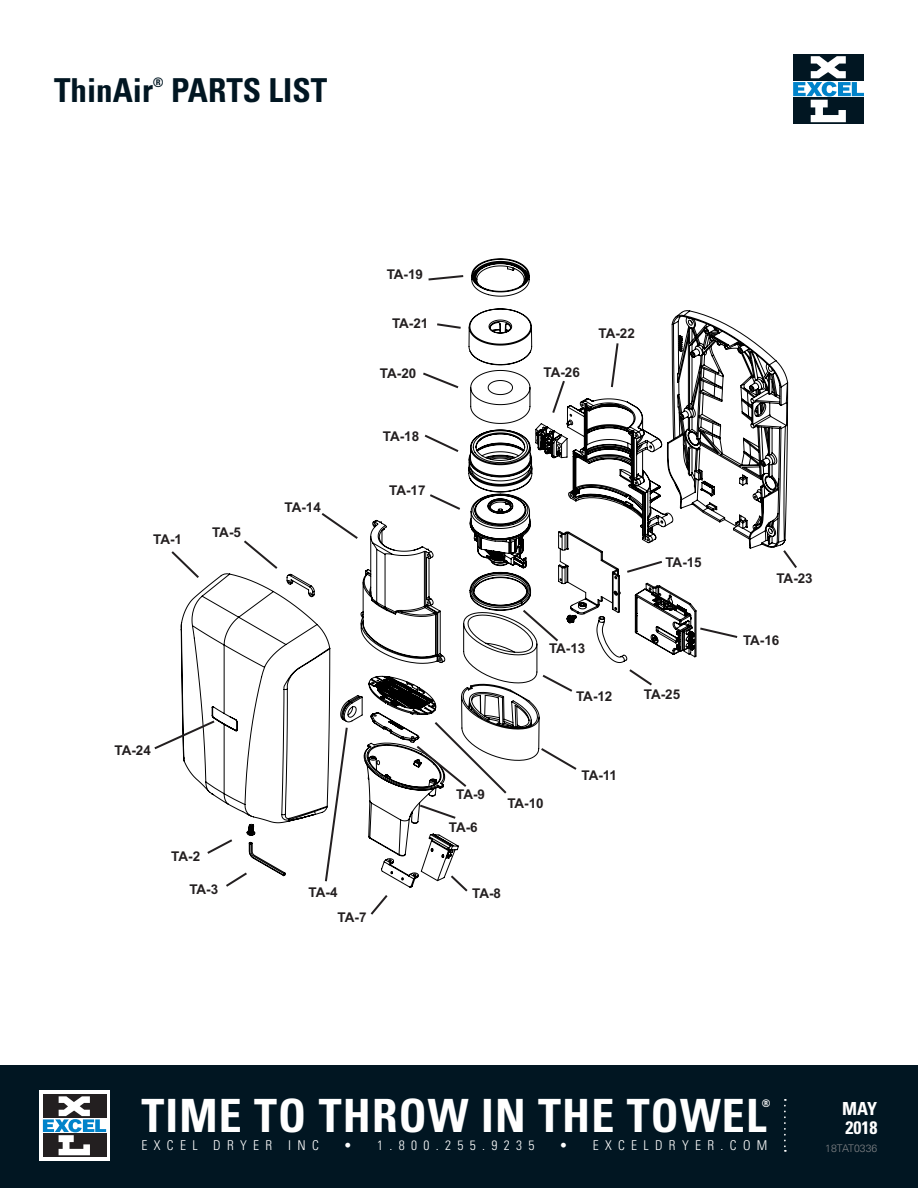
<style>
.page{position:relative;width:918px;height:1188px;background:#fff}
.page>*{position:absolute;margin:0;border:0;box-sizing:border-box;transform-origin:0 0}
.t1{font:700 condensed 45.9px "Univers";letter-spacing:.025em;color:#fff}
.t2{font:700 condensed 33px "Univers";color:#011622}
.t3{font:700 condensed 18px "Univers";color:#fff}
.t4{font:700 13.5px "Arial";letter-spacing:-.075em;color:#231f20}
.t5{font:300 condensed 13.5px "Univers";letter-spacing:.47em;color:#fff}
.t6{font:700 condensed 13.05px "Univers";color:#011622}
.t7{font:300 10.5px "Univers";color:#808285}
.t8{font:700 condensed 10.5px "Univers";color:#fff}
</style>
<div class="page">
<div style="left:0;top:1065px;width:918px;height:123px;background:#011622"></div>
<div style="left:39px;top:1091px;width:71px;height:70px;background:#fff"></div>
<svg style="left:784px;top:1099px;width:2px;height:53px"></svg>
<svg style="left:42px;top:1094px;width:65px;height:63px"></svg>
<svg style="left:43px;top:1155px;width:63px;height:2px"></svg>
<div style="left:43px;top:1094px;width:63px;height:24px;background:#231f20"></div>
<svg style="left:43px;top:1096px;width:63px;height:59px"></svg>
<svg style="left:793px;top:122px;width:71px;height:2px"></svg>
<div style="left:793px;top:54px;width:71px;height:27px;background:#011622"></div>
<svg style="left:793px;top:56px;width:71px;height:66px"></svg>
<svg style="left:471px;top:258px;width:317px;height:121px"></svg>
<svg style="left:154px;top:379px;width:643px;height:536px"></svg>
<svg style="left:421px;top:274px;width:199px;height:180px"></svg>
<div style="left:580px;top:861px;width:220px;height:30px;background:#fff"></div>
<p class="t2" style="left:54px;top:70px;width:100px">ThinAir</p>
<p class="t6" style="left:153px;top:74px;width:12px">®</p>
<p class="t2" style="left:171px;top:70px;width:158px">PARTS LIST</p>
<p class="t4" style="left:153px;top:532px;width:30px">TA-1</p>
<p class="t4" style="left:212px;top:525px;width:30px">TA-5</p>
<p class="t4" style="left:114px;top:742px;width:38px">TA-24</p>
<p class="t4" style="left:171px;top:848px;width:30px">TA-2</p>
<p class="t4" style="left:189px;top:881px;width:30px">TA-3</p>
<p class="t4" style="left:284px;top:499px;width:38px">TA-14</p>
<p class="t4" style="left:387px;top:266px;width:38px">TA-19</p>
<p class="t4" style="left:392px;top:316px;width:38px">TA-21</p>
<p class="t4" style="left:380px;top:365px;width:38px">TA-20</p>
<p class="t4" style="left:383px;top:429px;width:38px">TA-18</p>
<p class="t4" style="left:389px;top:482px;width:38px">TA-17</p>
<p class="t4" style="left:543px;top:364px;width:38px">TA-26</p>
<p class="t4" style="left:599px;top:326px;width:38px">TA-22</p>
<p class="t4" style="left:665px;top:555px;width:38px">TA-15</p>
<p class="t4" style="left:309px;top:885px;width:30px">TA-4</p>
<p class="t4" style="left:338px;top:909px;width:30px">TA-7</p>
<p class="t4" style="left:549px;top:641px;width:38px">TA-13</p>
<p class="t4" style="left:576px;top:689px;width:38px">TA-12</p>
<p class="t4" style="left:456px;top:786px;width:30px">TA-9</p>
<p class="t4" style="left:449px;top:820px;width:30px">TA-6</p>
<p class="t4" style="left:507px;top:795px;width:38px">TA-10</p>
<p class="t4" style="left:472px;top:885px;width:30px">TA-8</p>
<p class="t4" style="left:582px;top:768px;width:37px">TA-11</p>
<p class="t4" style="left:644px;top:687px;width:38px">TA-25</p>
<p class="t4" style="left:776px;top:571px;width:38px">TA-23</p>
<p class="t4" style="left:743px;top:633px;width:38px">TA-16</p>
<p class="t1" style="left:141px;top:1088px;width:626px">TIME TO THROW IN THE TOWEL</p>
<p class="t8" style="left:762px;top:1097px;width:10px">®</p>
<p class="t5" style="left:141px;top:1137px;width:179px">EXCEL DRYER INC</p>
<p class="t5" style="left:344px;top:1137px;width:192px">• 1.800.255.9235</p>
<p class="t5" style="left:559px;top:1137px;width:209px">• EXCELDRYER.COM</p>
<p class="t3" style="left:842px;top:1098px;width:37px">MAY</p>
<p class="t7" style="left:825px;top:1142px;width:54px">18TAT0336</p>
<p class="t3" style="left:846px;top:1117px;width:33px">2018</p>
</div>
